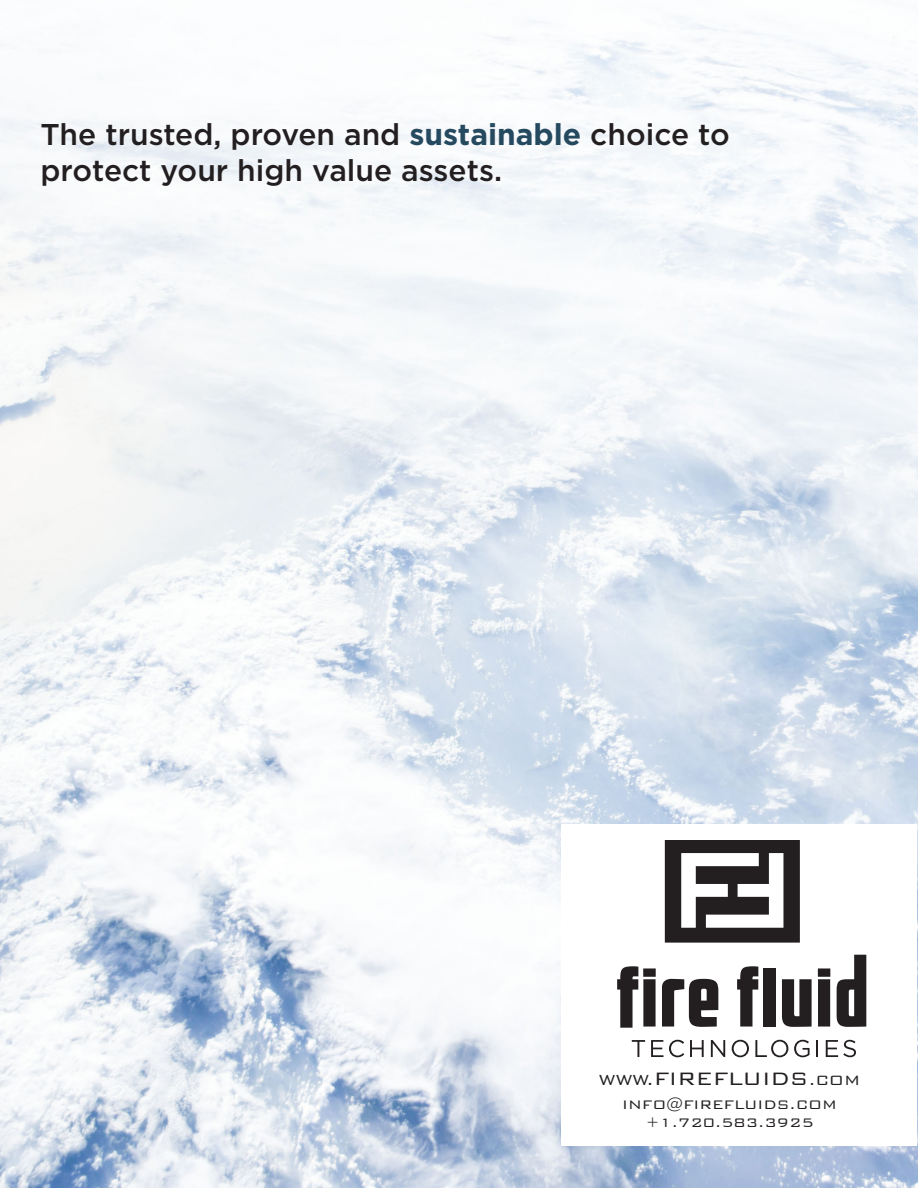
<style>
.page{position:relative;width:918px;height:1188px;background:#fff}
.page>*{position:absolute;margin:0;border:0;box-sizing:border-box;transform-origin:0 0}
.t1{font:500 30px/36px "Gotham";color:#231f20}
.t2{font:300 24px "Bank Gothic BT";color:#231f20}
.t3{font:300 16.5px/18px "Bank Gothic BT";color:#231f20;text-align:center}
.s1{font-weight:700;color:#25495f}
.s2{font-size:19.5px}
.s3{font-size:18px}
</style>
<div class="page">
<img style="left:0;top:16px;width:918px;height:1172px">
<div style="left:562px;top:824px;width:355px;height:322px;background:#fff"></div>
<svg style="left:617px;top:966px;width:39px;height:62px"></svg>
<svg style="left:662px;top:979px;width:56px;height:48px"></svg>
<svg style="left:737px;top:966px;width:21px;height:61px"></svg>
<div style="left:763px;top:968px;width:13px;height:59px;background:#231f20"></div>
<svg style="left:782px;top:979px;width:30px;height:48px"></svg>
<svg style="left:818px;top:968px;width:12px;height:59px"></svg>
<svg style="left:837px;top:955px;width:29px;height:72px"></svg>
<svg style="left:632px;top:1040px;width:13px;height:17px"></svg>
<svg style="left:651px;top:1040px;width:12px;height:17px"></svg>
<svg style="left:669px;top:1040px;width:15px;height:17px"></svg>
<svg style="left:690px;top:1040px;width:14px;height:17px"></svg>
<svg style="left:711px;top:1040px;width:14px;height:17px"></svg>
<svg style="left:732px;top:1040px;width:17px;height:17px"></svg>
<svg style="left:755px;top:1040px;width:33px;height:17px"></svg>
<svg style="left:794px;top:1040px;width:16px;height:17px"></svg>
<svg style="left:816px;top:1040px;width:2px;height:17px"></svg>
<svg style="left:826px;top:1040px;width:30px;height:17px"></svg>
<svg style="left:665px;top:840px;width:135px;height:103px"></svg>
<p class="t1" style="left:40px;top:117px;width:691px">The trusted, proven and <span class="s1">sustainable</span> choice to protect your high value assets.</p>
<p class="t2" style="left:599px;top:1065px;width:263px"><span class="s2">WWW.</span>FIREFLUIDS<span class="s3">.COM</span></p>
<p class="t3" style="left:622px;top:1095px;width:216px">INFO@FIREFLUIDS.COM +1.720.583.3925</p>
</div>
